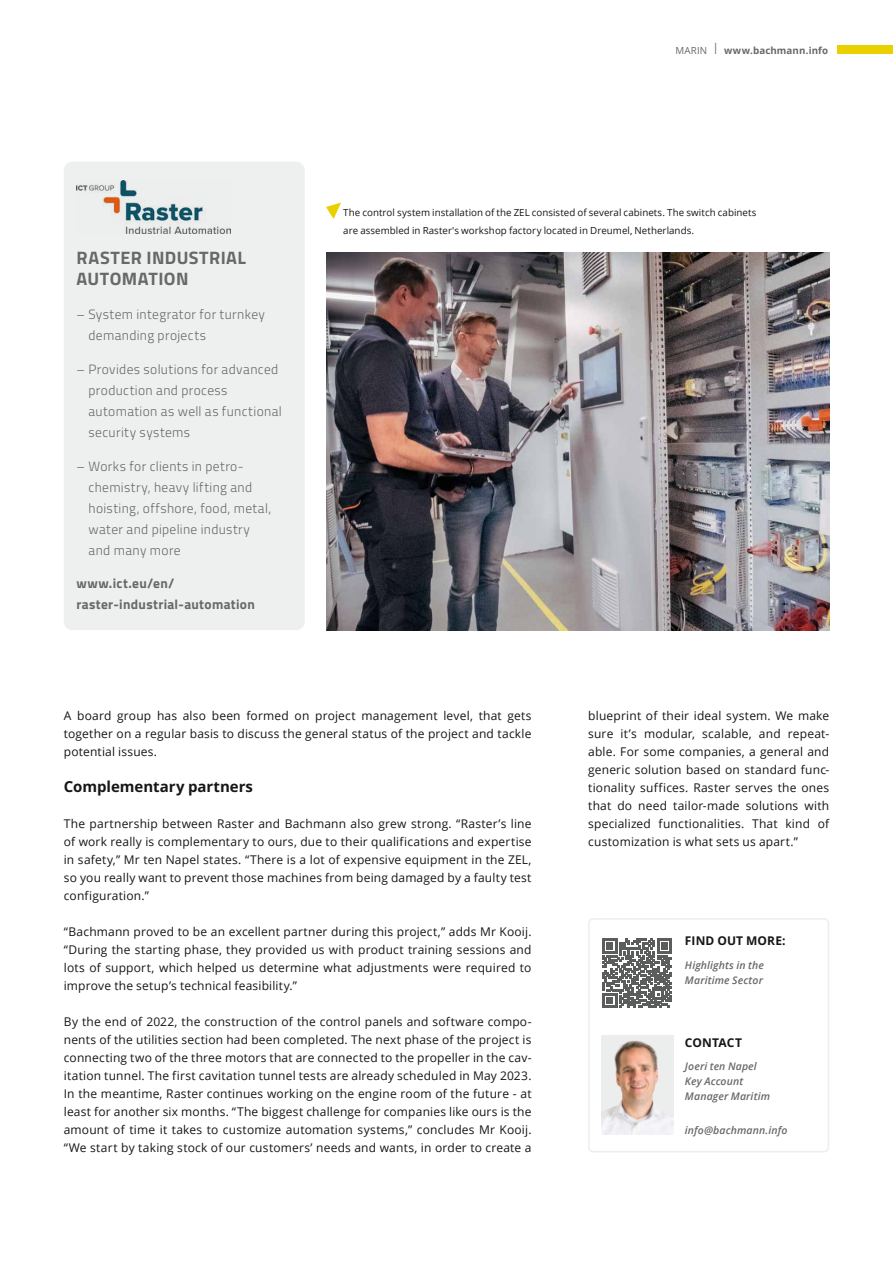
<style>
.page{position:relative;width:893px;height:1263px;background:#fff}
.page>*{position:absolute;margin:0;border:0;box-sizing:border-box;transform-origin:0 0}
.t1{font:700 18px/21px "Titillium";letter-spacing:.02em;color:#686868}
.t2{font:700 15px "Open Sans";letter-spacing:-.005em;color:#151616}
.t3{font:300 13.5px/21px "Titillium";letter-spacing:.025em;color:#686868}
.t4{font:700 13.5px/21px "Titillium";letter-spacing:.025em;color:#686868}
.t5{font:12px/18px "Open Sans";letter-spacing:.015em;color:#151616;text-align:justify}
.t6{font:700 12px "Open Sans";letter-spacing:.01em;color:#151616}
.t7{font:italic 600 10.5px/15px "Open Sans";letter-spacing:.01em;color:#686868}
.t8{font:9.75px/18px "Open Sans";letter-spacing:.005em;color:#151616}
.t9{font:700 9.75px "Open Sans";letter-spacing:.01em;color:#686868}
.s1{font-weight:400}
.s2{font-weight:400;font-size:14.7px}
</style>
<div class="page">
<div style="left:588px;top:918px;width:241px;height:234px;border:2px solid #eceded;border-radius:4px"></div>
<img style="left:601px;top:1035px;width:72px;height:99px">
<img style="left:326px;top:252px;width:503px;height:378px">
<svg style="left:602px;top:939px;width:70px;height:69px"></svg>
<div style="left:64px;top:162px;width:241px;height:468px;background:#eceded;border-radius:9px"></div>
<svg style="left:326px;top:203px;width:15px;height:16px"></svg>
<img style="left:77px;top:180px;width:154px;height:54px">
<div style="left:838px;top:45px;width:55px;height:9px;background:#ebd000"></div>
<p class="t9" style="left:675px;top:44px;width:154px"><span class="s1">MARIN</span> <span class="s2">l</span> www.bachmann.info</p>
<h1 class="t1" style="left:77px;top:247px;width:171px">RASTER INDUSTRIAL<br>AUTOMATION</h1>
<p class="t3" style="left:88px;top:303px;width:178px;text-indent:-12px">– System integrator for turnkey demanding projects</p>
<p class="t3" style="left:88px;top:358px;width:195px;text-indent:-12px">– Provides solutions for advanced production and process automation as well as functional security systems</p>
<p class="t3" style="left:88px;top:455px;width:184px;text-indent:-12px">– Works for clients in petro&shy;chemistry, heavy lifting and hoisting, offshore, food, metal, water and pipeline industry and many more</p>
<p class="t4" style="left:77px;top:572px;width:180px">www.ict.eu/en/ raster-industrial-automation</p>
<p class="t8" style="left:343px;top:203px;width:415px">The control system installation of the ZEL consisted of several cabinets. The switch cabinets are assembled in Raster's workshop factory located in Dreumel, Netherlands.</p>
<p class="t5" style="left:64px;top:706px;width:469px">A board group has also been formed on project management level, that gets together on a regular basis to discuss the general status of the project and tackle potential issues.</p>
<p class="t2" style="left:64px;top:776px;width:191px">Complementary partners</p>
<p class="t5" style="left:64px;top:814px;width:469px">The partnership between Raster and Bachmann also grew strong. “Raster’s line of work really is complementary to ours, due to their qualifications and expertise in safety,” Mr ten Napel states. “There is a lot of expensive equipment in the ZEL, so you really want to prevent those machines from being damaged by a faulty test configuration.”</p>
<p class="t5" style="left:64px;top:922px;width:469px">“Bachmann proved to be an excellent partner during this project,” adds Mr Kooij. “During the starting phase, they provided us with product training sessions and lots of support, which helped us determine what adjustments were required to improve the setup’s technical feasibility.”</p>
<p class="t5" style="left:64px;top:1012px;width:469px">By the end of 2022, the construction of the control panels and software compo&shy;nents of the utilities section had been completed. The next phase of the project is connecting two of the three motors that are connected to the propeller in the cav&shy;itation tunnel. The first cavitation tunnel tests are already scheduled in May 2023.<br>In the meantime, Raster continues working on the engine room of the future - at least for another six months. “The biggest challenge for companies like ours is the amount of time it takes to customize automation systems,” concludes Mr Kooij. “We start by taking stock of our customers’ needs and wants, in order to create a</p>
<p class="t5" style="left:588px;top:706px;width:242px">blueprint of their ideal system. We make sure it’s modular, scalable, and repeat&shy;able. For some companies, a general and generic solution based on standard func&shy;tionality suffices. Raster serves the ones that do need tailor-made solutions with specialized functionalities. That kind of customization is what sets us apart.”</p>
<p class="t6" style="left:685px;top:932px;width:102px">FIND OUT MORE:</p>
<p class="t7" style="left:685px;top:957px;width:81px">Highlights in the<br>Maritime Sector</p>
<p class="t6" style="left:685px;top:1034px;width:58px">CONTACT</p>
<p class="t7" style="left:685px;top:1058px;width:87px">Joeri ten Napel<br>Key Account<br>Manager Maritim</p>
<p class="t7" style="left:685px;top:1123px;width:104px">info@bachmann.info</p>
</div>
